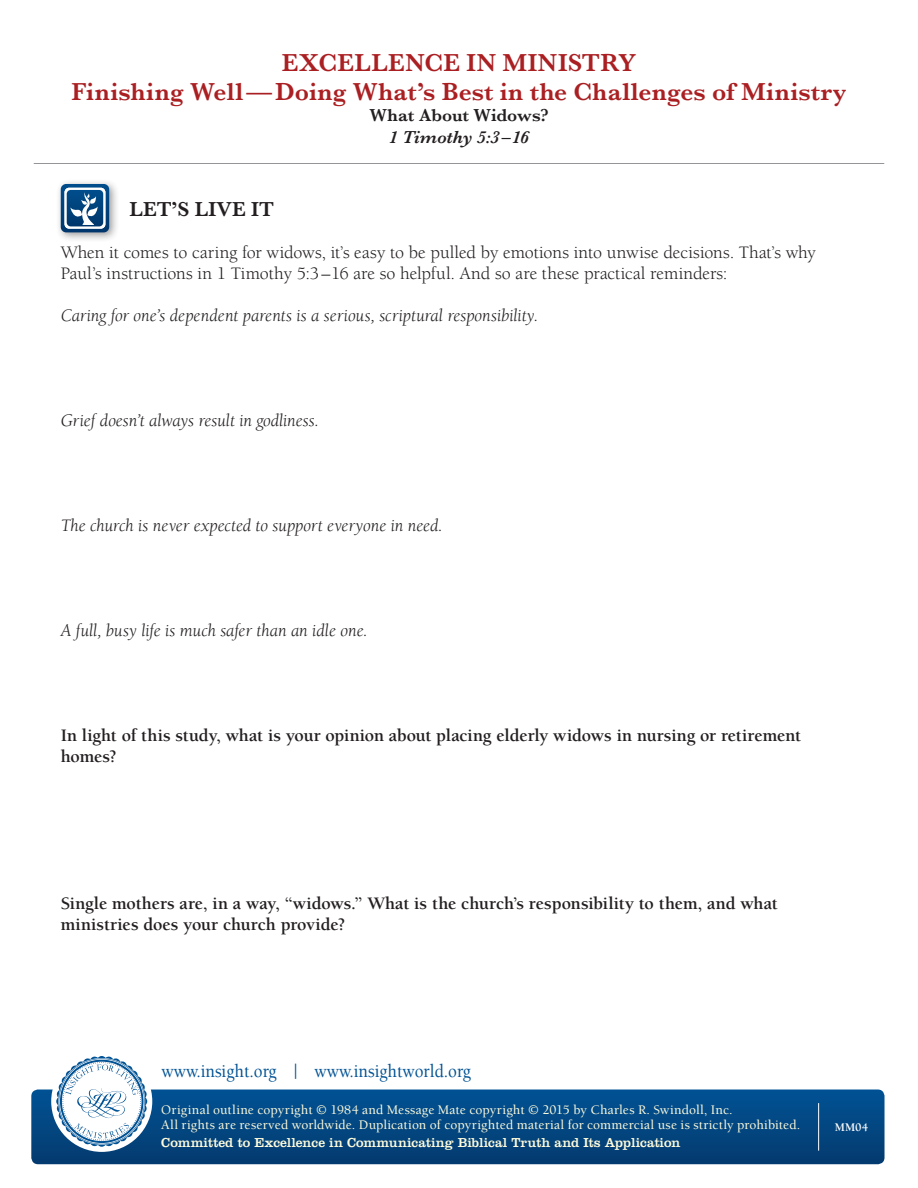
<style>
.page{position:relative;width:918px;height:1188px;background:#fff}
.page>*{position:absolute;margin:0;border:0;box-sizing:border-box;transform-origin:0 0}
.t1{font:600 25.5px/28.5px "Baskerville";letter-spacing:.01em;color:#aa1f22;text-align:center}
.t2{font:600 21px "Baskerville";color:#231f20}
.t3{font:500 18.9px "Berkeley";color:#005294;scale:.9 1}
.t4{font:700 18px/21px "Berkeley";letter-spacing:-.005em;color:#231f20}
.t5{font:italic 18px "Berkeley";letter-spacing:-.005em;color:#231f20}
.t6{font:18px/21px "Berkeley";color:#231f20}
.t7{font:600 18px "Baskerville";letter-spacing:-.005em;color:#231f20}
.t8{font:italic 600 18px "Baskerville";letter-spacing:-.005em;color:#231f20}
.t9{font:500 13.5px/15px "Berkeley";letter-spacing:.01em;color:#fffcdc}
.t10{font:13.5px "Clarendon";letter-spacing:.005em;color:#fffcdc}
.t11{font:700 12px "Berkeley";color:#fff}
</style>
<div class="page">
<div style="left:31px;top:1090px;width:854px;height:74px;background:linear-gradient(to bottom,#015294,#043b6f);border-radius:7px"></div>
<div style="left:51px;top:1051px;width:101px;height:101px;background:#fff;border-radius:50%"></div>
<svg style="left:56px;top:1056px;width:91px;height:91px"></svg>
<hr style="left:818px;top:1103px;width:1px;height:48px;background:#fff">
<hr style="left:34px;top:163px;width:850px;height:1px;background:#939598">
<div style="left:56px;top:179px;width:64px;height:64px;background:#231f20;opacity:.45"></div>
<svg style="left:61px;top:184px;width:48px;height:48px"></svg>
<h1 class="t1" style="left:72px;top:48px;width:776px">EXCELLENCE IN MINISTRY<br>Finishing Well—Doing What’s Best in the Challenges of Ministry</h1>
<p class="t7" style="left:369px;top:103px;width:181px">What About Widows?</p>
<p class="t8" style="left:389px;top:125px;width:142px">1 Timothy 5:3 –16</p>
<p class="t2" style="left:129px;top:194px;width:146px">LET’S LIVE IT</p>
<p class="t6" style="left:61px;top:242px;width:757px">When it comes to caring for widows, it’s easy to be pulled by emotions into unwise decisions. That’s why<br>Paul’s instructions in 1 Timothy 5:3–16 are so helpful. And so are these practical reminders:</p>
<p class="t5" style="left:61px;top:306px;width:479px">Caring for one’s dependent parents is a serious, scriptural responsibility.</p>
<p class="t5" style="left:61px;top:411px;width:260px">Grief doesn’t always result in godliness.</p>
<p class="t5" style="left:61px;top:516px;width:384px">The church is never expected to support everyone in need.</p>
<p class="t5" style="left:61px;top:621px;width:309px">A full, busy life is much safer than an idle one.</p>
<p class="t4" style="left:61px;top:725px;width:742px">In light of this study, what is your opinion about placing elderly widows in nursing or retirement homes?</p>
<p class="t4" style="left:61px;top:893px;width:719px">Single mothers are, in a way, “widows.” What is the church’s responsibility to them, and what ministries does your church provide?</p>
<p class="t3" style="left:162px;top:1061px;width:345px">www.insight.org | www.insightworld.org</p>
<p class="t9" style="left:161px;top:1103px;width:641px">Original outline copyright © 1984 and Message Mate copyright © 2015 by Charles R. Swindoll, Inc.<br>All rights are reserved worldwide. Duplication of copyrighted material for commercial use is strictly prohibited.</p>
<p class="t10" style="left:161px;top:1135px;width:521px">Committed to Excellence in Communicating Biblical Truth and Its Application</p>
<p class="t11" style="left:835px;top:1121px;width:35px">MM04</p>
</div>
